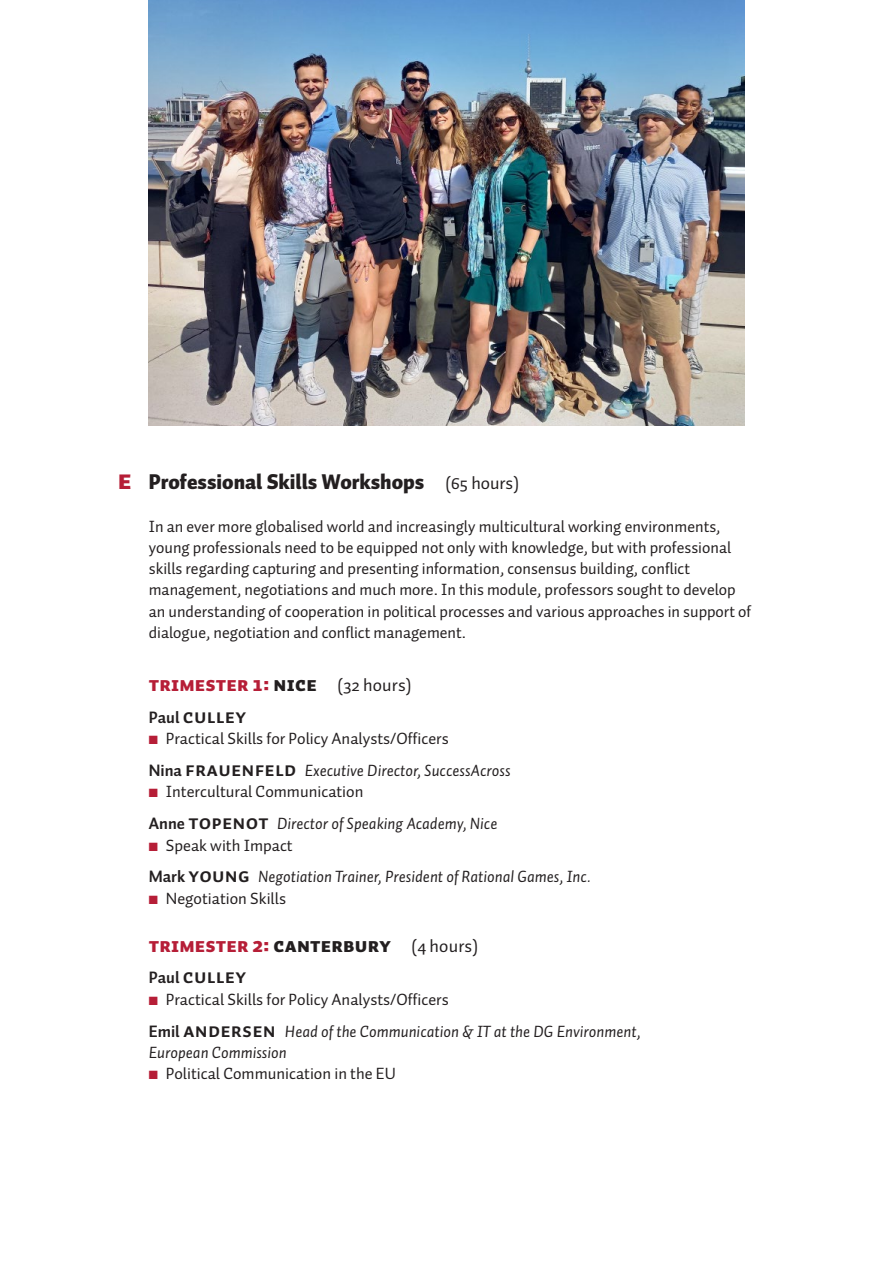
<style>
.page{position:relative;width:893px;height:1263px;background:#fff}
.page>*{position:absolute;margin:0;border:0;box-sizing:border-box;transform-origin:0 0}
.t1{font:900 21px "Auto Pro";color:#231f20}
.t2{font:20.25px "Auto Pro Black Small Caps";letter-spacing:.01em;color:#b61e37}
.t3{font:20.25px "Auto Pro Bold Small Caps";letter-spacing:.01em;color:#231f20}
.t4{font:16.5px/21.3px "Auto Pro";color:#231f20}
.t5{font:16.5px/21.3px "Auto Pro Regular Italic 1";color:#231f20}
.s1{font-family:"Auto Pro Black Small Caps";font-weight:400;font-size:27px;color:#b61e37}
.s2{font-weight:400;font-size:18px}
.s3{color:#231f20}
.s4{font-family:"Auto Pro";font-size:18px;color:#231f20}
.s5{font-family:"Auto Pro";font-weight:700;font-size:16.5px}
.s6{color:#b61e37}
.s7{font-family:"Auto Pro";font-weight:700}
.s8{font-family:"Auto Pro Bold Small Caps";font-size:20.25px}
</style>
<div class="page">
<img style="left:149px;top:0;width:595px;height:425px">
<p class="t1" style="left:118px;top:467px;width:403px"><span class="s1">e</span> Professional Skills Workshops <span class="s2">(65 hours)</span></p>
<p class="t4" style="left:149px;top:515px;width:604px">In an ever more globalised world and increasingly multicultural working environments, young professionals need to be equipped not only with knowledge, but with professional skills regarding capturing and presenting information, consensus building, conflict management, negotiations and much more. In this module, professors sought to develop an understanding of cooperation in political processes and various approaches in support of dialogue, negotiation and conflict management.</p>
<p class="t2" style="left:149px;top:669px;width:264px">trimester 1: <span class="s3">nice</span> <span class="s4">(32 hours)</span></p>
<p class="t3" style="left:149px;top:702px;width:99px"><span class="s5">Paul</span> culley</p>
<p class="t4" style="left:149px;top:727px;width:301px"><span class="s6">■</span> Practical Skills for Policy Analysts/Officers</p>
<p class="t5" style="left:149px;top:759px;width:363px"><span class="s7">Nina</span> <span class="s8">frauenfeld</span> Executive Director, SuccessAcross</p>
<p class="t4" style="left:149px;top:781px;width:216px"><span class="s6">■</span> Intercultural Communication</p>
<p class="t5" style="left:149px;top:813px;width:350px"><span class="s7">Anne</span> <span class="s8">topenot</span> Director of Speaking Academy, Nice</p>
<p class="t4" style="left:149px;top:834px;width:145px"><span class="s6">■</span> Speak with Impact</p>
<p class="t5" style="left:149px;top:866px;width:443px"><span class="s7">Mark</span> <span class="s8">young</span> Negotiation Trainer, President of Rational Games, Inc.</p>
<p class="t4" style="left:149px;top:887px;width:139px"><span class="s6">■</span> Negotiation Skills</p>
<p class="t2" style="left:149px;top:930px;width:331px">trimester 2: <span class="s3">canterbury</span> <span class="s4">(4 hours)</span></p>
<p class="t3" style="left:149px;top:962px;width:99px"><span class="s5">Paul</span> culley</p>
<p class="t4" style="left:149px;top:988px;width:301px"><span class="s6">■</span> Practical Skills for Policy Analysts/Officers</p>
<p class="t5" style="left:149px;top:1020px;width:493px"><span class="s7">Emil</span> <span class="s8">andersen</span> Head of the Communication &amp; IT at the DG Environment,<br>European Commission</p>
<p class="t4" style="left:149px;top:1062px;width:249px"><span class="s6">■</span> Political Communication in the EU</p>
</div>
